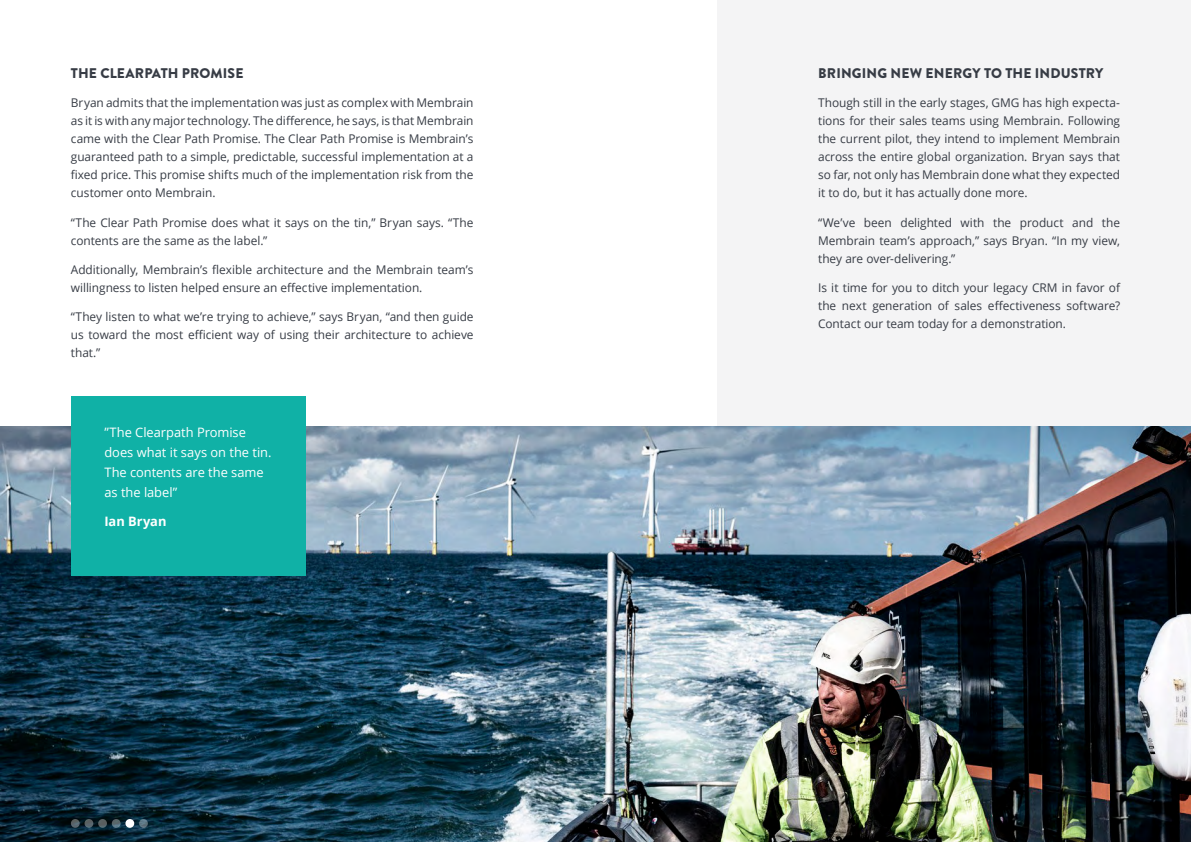
<style>
.page{position:relative;width:1191px;height:842px;background:#fff}
.page>*{position:absolute;margin:0;border:0;box-sizing:border-box;transform-origin:0 0}
.BodyText{font:900 14px "Brandon Grotesque";letter-spacing:.01em;color:#373c45}
.t1{font:13px/20px "Open Sans";letter-spacing:-.005em;color:#fff}
.Author_of_Quote{font:700 13px "Open Sans";letter-spacing:-.005em;color:#fff}
.BodyText-2{font:12px/18px "Open Sans";letter-spacing:-.005em;color:#373c45;text-align:justify}
</style>
<div class="page">
<div style="left:717px;top:0;width:474px;height:842px;background:#f4f4f5"></div>
<img style="left:0;top:427px;width:1191px;height:415px">
<div style="left:71px;top:397px;width:235px;height:179px;background:#10b1a6"></div>
<svg style="left:71px;top:819px;width:9px;height:9px"></svg>
<svg style="left:84px;top:819px;width:9px;height:9px"></svg>
<svg style="left:98px;top:819px;width:9px;height:9px"></svg>
<svg style="left:112px;top:819px;width:9px;height:9px"></svg>
<svg style="left:139px;top:819px;width:9px;height:9px"></svg>
<div style="left:125px;top:819px;width:9px;height:9px;background:#fff;border-radius:50%"></div>
<h3 class="BodyText" style="left:71px;top:63px;width:174px">THE CLEARPATH PROMISE</h3>
<p class="BodyText-2" style="left:71px;top:94px;width:404px">Bryan admits that the implementation was just as complex with Membrain as it is with any major technology. The difference, he says, is that Membrain came with the Clear Path Promise. The Clear Path Promise is Membrain’s guaranteed path to a simple, predictable, successful implementation at a fixed price. This promise shifts much of the implementation risk from the customer onto Membrain.</p>
<p class="BodyText-2" style="left:71px;top:213px;width:404px">“The Clear Path Promise does what it says on the tin,” Bryan says. “The contents are the same as the label.”</p>
<p class="BodyText-2" style="left:71px;top:260px;width:404px">Additionally, Membrain’s flexible architecture and the Membrain team’s willingness to listen helped ensure an effective implementation.</p>
<p class="BodyText-2" style="left:71px;top:308px;width:404px">“They listen to what we’re trying to achieve,” says Bryan, “and then guide us toward the most efficient way of using their architecture to achieve that.”</p>
<p class="t1" style="left:104px;top:422px;width:169px">”The Clearpath Promise does what it says on the tin.<br>The contents are the same as the label”</p>
<p class="Author_of_Quote" style="left:104px;top:512px;width:63px">Ian Bryan</p>
<p class="BodyText" style="left:818px;top:63px;width:287px">BRINGING NEW ENERGY TO THE INDUSTRY</p>
<p class="BodyText-2" style="left:818px;top:94px;width:303px">Though still in the early stages, GMG has high expecta&shy;tions for their sales teams using Membrain. Following the current pilot, they intend to implement Membrain across the entire global organization. Bryan says that so far, not only has Membrain done what they expected it to do, but it has actually done more.</p>
<p class="BodyText-2" style="left:818px;top:213px;width:303px">“We’ve been delighted with the product and the Membrain team’s approach,” says Bryan. “In my view, they are over-delivering.”</p>
<p class="BodyText-2" style="left:818px;top:278px;width:303px">Is it time for you to ditch your legacy CRM in favor of the next generation of sales effectiveness software?<br>Contact our team today for a demonstration.</p>
</div>
